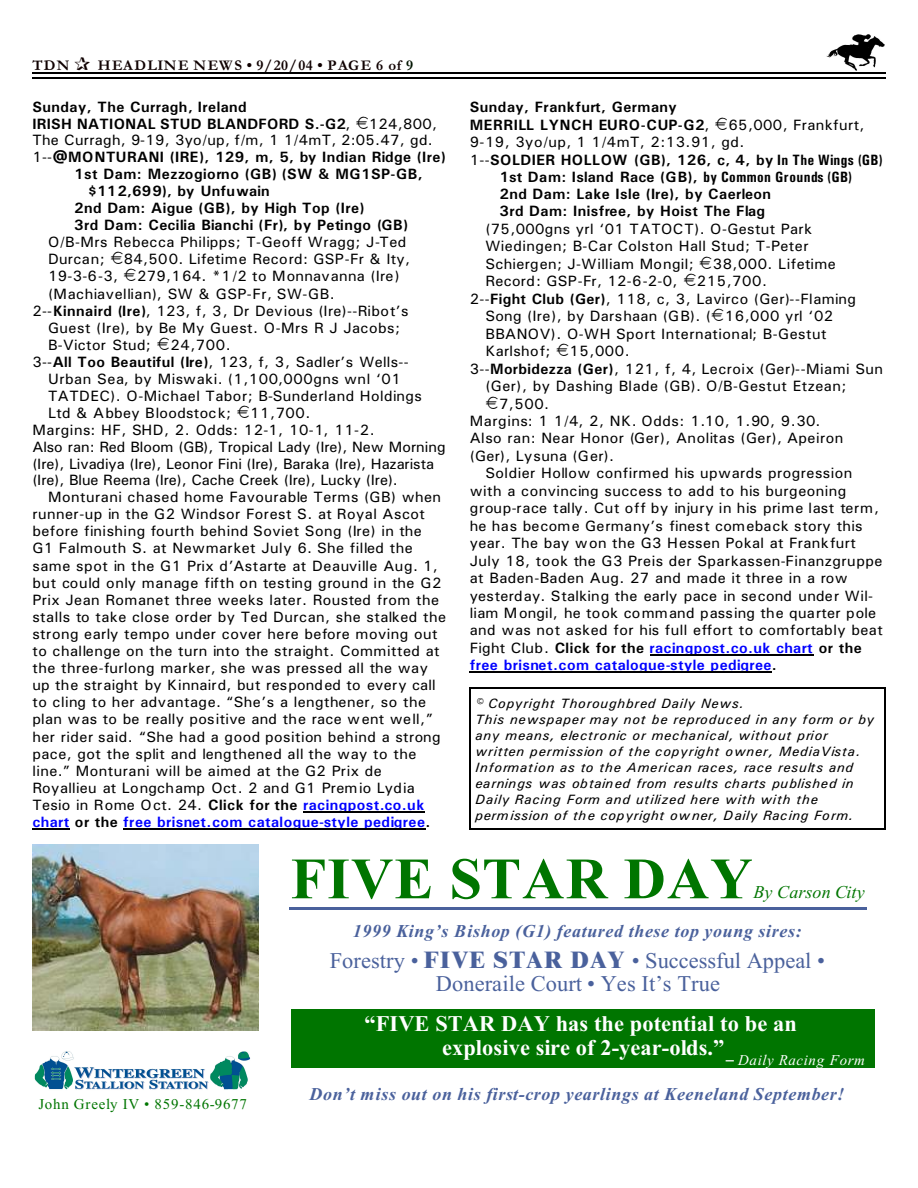
<style>
.page{position:relative;width:918px;height:1188px;background:#fff}
.page>*{position:absolute;margin:0;border:0;box-sizing:border-box;transform-origin:0 0}
.t1{font:700 58.5px "Times New Roman";letter-spacing:.02em;color:#007500}
.t2{font:700 22.35px/23.7px "Times New Roman";letter-spacing:.005em;color:#fff}
.t3{font:22.35px/23.1px "Times New Roman";letter-spacing:.005em;color:#4a619c}
.t4{font:italic 700 18px "Times New Roman";letter-spacing:.035em;color:#4a619c}
.t5{font:italic 18px "Times New Roman";letter-spacing:.005em;color:#007500}
.t6{font:15px/17.1px "Univers";letter-spacing:.03em;color:#000}
.t7{font:700 15px/17.4px "Univers";letter-spacing:.03em;color:#000}
.t8{font:15px/16.6px "Univers";letter-spacing:-.005em;color:#000}
.t9{font:15px "Univers";letter-spacing:.01em;color:#000}
.t10{font:700 15px "Univers";letter-spacing:.03em;color:#00f}
.t11{font:15px "Univers";letter-spacing:.05em;color:#000}
.t12{font:700 15px "Garamond";letter-spacing:.055em;color:#0f0000}
.t13{font:15px "Times New Roman";letter-spacing:.055em;color:#007500}
.t14{font:700 15px "Univers";letter-spacing:.01em;color:#000}
.t15{font:700 15px "Garamond";letter-spacing:.08em;color:#0f0000}
.t16{font:italic 13.5px/16px "Univers";letter-spacing:.06em;color:#000}
.s1{color:#001400}
.s2{font-weight:400}
.s3{font-weight:700}
.s4{font-weight:700;color:#00f}
.s5{font-family:"Univers Condensed"}
.s6{font-weight:400;color:#000}
.s7{color:#000}
</style>
<div class="page">
<img style="left:826px;top:34px;width:59px;height:36px">
<hr style="left:32px;top:72px;width:853px;height:1px;background:#000">
<hr style="left:32px;top:77px;width:853px;height:2px;background:#000">
<div style="left:292px;top:1010px;width:583px;height:58px;background:#007500"></div>
<img style="left:34px;top:1051px;width:217px;height:39px">
<img style="left:32px;top:845px;width:227px;height:186px">
<hr style="left:289px;top:908px;width:577px;height:2px;background:#4a619c">
<hr style="left:470px;top:687px;width:1px;height:143px;background:#000">
<hr style="left:884px;top:687px;width:1px;height:143px;background:#000">
<hr style="left:470px;top:687px;width:415px;height:2px;background:#000">
<hr style="left:470px;top:828px;width:415px;height:2px;background:#000">
<hr style="left:303px;top:812px;width:122px;height:1px;background:#000">
<hr style="left:32px;top:828px;width:38px;height:2px;background:#000">
<hr style="left:123px;top:828px;width:302px;height:2px;background:#000">
<hr style="left:650px;top:655px;width:164px;height:1px;background:#000">
<hr style="left:470px;top:672px;width:302px;height:1px;background:#000">
<p class="t15" style="left:32px;top:60px;width:39px">TDN</p>
<p class="t12" style="left:98px;top:60px;width:317px">HEADLINE NEWS • 9/20/04 • PAGE 6 of <span class="s1">9</span></p>
<p class="t7" style="left:32px;top:100px;width:216px">Sunday, The Curragh, Ireland</p>
<p class="t7" style="left:32px;top:116px;width:406px">IRISH NATIONAL STUD BLANDFORD S.-G2<span class="s2">, 124,800,</span></p>
<p class="t6" style="left:32px;top:133px;width:402px">The Curragh, 9-19, 3yo/up, f/m, 1 1/4mT, 2:05.47, gd.</p>
<p class="t7" style="left:32px;top:150px;width:415px"><span class="s2">1--</span>@MONTURANI (IRE), 129, m, 5, by Indian Ridge (Ire)</p>
<p class="t7" style="left:74px;top:167px;width:350px">1st Dam: Mezzogiorno (GB) (SW &amp; MG1SP-GB,</p>
<p class="t14" style="left:88px;top:186px;width:184px">$112,699), by Unfuwain</p>
<p class="t7" style="left:74px;top:201px;width:292px">2nd Dam: Aigue (GB), by High Top (Ire)</p>
<p class="t7" style="left:74px;top:218px;width:335px">3rd Dam: Cecilia Bianchi (Fr), by Petingo (GB)</p>
<p class="t6" style="left:48px;top:235px;width:360px">O/B-Mrs Rebecca Philipps; T-Geoff Wragg; J-Ted<br>Durcan;</p>
<p class="t6" style="left:124px;top:252px;width:288px">84,500. Lifetime Record: GSP-Fr &amp; Ity,</p>
<p class="t6" style="left:48px;top:269px;width:71px">19-3-6-3,</p>
<p class="t6" style="left:137px;top:269px;width:264px">279,164. *1/2 to Monnavanna (Ire)</p>
<p class="t6" style="left:48px;top:286px;width:288px">(Machiavellian), SW &amp; GSP-Fr, SW-GB.</p>
<p class="t6" style="left:32px;top:303px;width:378px">2--<span class="s3">Kinnaird (Ire)</span>, 123, f, 3, Dr Devious (Ire)--Ribot’s</p>
<p class="t6" style="left:48px;top:320px;width:353px">Guest (Ire), by Be My Guest. O-Mrs R J Jacobs;</p>
<p class="t6" style="left:48px;top:337px;width:104px">B-Victor Stud;</p>
<p class="t6" style="left:170px;top:337px;width:62px">24,700.</p>
<p class="t6" style="left:32px;top:355px;width:378px">3--<span class="s3">All Too Beautiful (Ire)</span>, 123, f, 3, Sadler’s Wells--</p>
<p class="t6" style="left:48px;top:372px;width:354px">Urban Sea, by Miswaki. (1,100,000gns wnl ‘01</p>
<p class="t6" style="left:48px;top:389px;width:375px">TATDEC). O-Michael Tabor; B-Sunderland Holdings</p>
<p class="t6" style="left:48px;top:406px;width:184px">Ltd &amp; Abbey Bloodstock;</p>
<p class="t8" style="left:32px;top:406px;width:415px;text-indent:218px">11,700.<br>Margins: HF, SHD, 2. Odds: 12-1, 10-1, 11-2.<br>Also ran: Red Bloom (GB), Tropical Lady (Ire), New Morning (Ire), Livadiya (Ire), Leonor Fini (Ire), Baraka (Ire), Hazarista (Ire), Blue Reema (Ire), Cache Creek (Ire), Lucky (Ire).</p>
<p class="t6" style="left:32px;top:490px;width:415px;text-indent:16px">Monturani chased home Favourable Terms (GB) when runner-up in the G2 Windsor Forest S. at Royal Ascot before finishing fourth behind Soviet Song (Ire) in the G1 Falmouth S. at Newmarket July 6. She filled the same spot in the G1 Prix d’Astarte at Deauville Aug. 1, but could only manage fifth on testing ground in the G2<br>Prix Jean Romanet three weeks later. Rousted from the stalls to take close order by Ted Durcan, she stalked the strong early tempo under cover here before moving out to challenge on the turn into the straight. Committed at the three-furlong marker, she was pressed all the way up the straight by Kinnaird, but responded to every call to cling to her advantage. “She’s a lengthener, so the plan was to be really positive and the race went well,” her rider said. “She had a good position behind a strong pace, got the split and lengthened all the way to the line.” Monturani will be aimed at the G2 Prix de Royallieu at Longchamp Oct. 2 and G1 Premio Lydia Tesio in Rome Oct. 24. <span class="s3">Click for the</span> <span class="s4">racingpost.co.uk chart</span> <span class="s3">or the</span> <span class="s4">free brisnet.com catalogue-style pedigree</span><span class="s3">.</span></p>
<p class="t7" style="left:470px;top:100px;width:241px">Sunday, Frankfurt, Germany<br>MERRILL LYNCH EURO-CUP-G2<span class="s2">,</span></p>
<p class="t6" style="left:729px;top:117px;width:138px">65,000, Frankfurt,</p>
<p class="t6" style="left:470px;top:135px;width:276px">9-19, 3yo/up, 1 1/4mT, 2:13.91, gd.</p>
<p class="t7" style="left:470px;top:152px;width:414px"><span class="s2">1--</span>SOLDIER HOLLOW (GB), 126, c, 4, by <span class="s5">In The Wings (GB)</span></p>
<p class="t7" style="left:500px;top:169px;width:354px">1st Dam: Island Race (GB), <span class="s5">by Common Grounds (GB)</span></p>
<p class="t7" style="left:500px;top:187px;width:273px">2nd Dam: Lake Isle (Ire), by Caerleon</p>
<p class="t7" style="left:500px;top:204px;width:267px">3rd Dam: Inisfree, by Hoist The Flag</p>
<p class="t6" style="left:485px;top:221px;width:328px">(75,000gns yrl ‘01 TATOCT). O-Gestut Park<br>Wiedingen; B-Car Colston Hall Stud; T-Peter<br>Schiergen; J-William Mongil;</p>
<p class="t6" style="left:713px;top:256px;width:125px">38,000. Lifetime</p>
<p class="t6" style="left:485px;top:274px;width:194px">Record: GSP-Fr, 12-6-2-0,</p>
<p class="t6" style="left:697px;top:274px;width:72px">215,700.</p>
<p class="t6" style="left:470px;top:291px;width:388px">2--<span class="s3">Fight Club (Ger)</span>, 118, c, 3, Lavirco (Ger)--Flaming</p>
<p class="t6" style="left:485px;top:309px;width:349px">Song (Ire), by Darshaan (GB). ( 16,000 yrl ‘02</p>
<p class="t6" style="left:485px;top:326px;width:343px">BBANOV). O-WH Sport International; B-Gestut</p>
<p class="t6" style="left:485px;top:344px;width:67px">Karlshof;</p>
<p class="t6" style="left:570px;top:344px;width:62px">15,000.</p>
<p class="t6" style="left:470px;top:361px;width:415px">3--<span class="s3">Morbidezza (Ger)</span>, 121, f, 4, Lecroix (Ger)--Miami Sun</p>
<p class="t6" style="left:485px;top:379px;width:362px">(Ger), by Dashing Blade (GB). O/B-Gestut Etzean;</p>
<p class="t6" style="left:499px;top:396px;width:52px">7,500.</p>
<p class="t6" style="left:470px;top:414px;width:352px">Margins: 1 1/4, 2, NK. Odds: 1.10, 1.90, 9.30.</p>
<p class="t6" style="left:470px;top:431px;width:375px">Also ran: Near Honor (Ger), Anolitas (Ger), Apeiron</p>
<p class="t6" style="left:470px;top:449px;width:146px">(Ger), Lysuna (Ger).</p>
<p class="t6" style="left:485px;top:466px;width:369px">Soldier Hollow confirmed his upwards progression</p>
<p class="t6" style="left:470px;top:483px;width:378px">with a convincing success to add to his burgeoning</p>
<p class="t11" style="left:470px;top:503px;width:411px">group-race tally. Cut off by injury in his prime last term,</p>
<p class="t9" style="left:470px;top:520px;width:394px">he has become Germany’s finest comeback story this</p>
<p class="t6" style="left:470px;top:536px;width:388px">year. The bay won the G3 Hessen Pokal at Frankfurt</p>
<p class="t6" style="left:470px;top:553px;width:414px">July 18, took the G3 Preis der Sparkassen-Finanzgruppe</p>
<p class="t6" style="left:470px;top:571px;width:379px">at Baden-Baden Aug. 27 and made it three in a row</p>
<p class="t9" style="left:470px;top:590px;width:405px">yesterday. Stalking the early pace in second under Wil-</p>
<p class="t9" style="left:470px;top:608px;width:408px">liam Mongil, he took command passing the quarter pole</p>
<p class="t6" style="left:470px;top:623px;width:415px">and was not asked for his full effort to comfortably beat</p>
<p class="t10" style="left:470px;top:643px;width:394px"><span class="s6">Fight Club.</span> <span class="s7">Click for the</span> racingpost.co.uk chart <span class="s7">or the</span></p>
<p class="t10" style="left:470px;top:660px;width:309px">free brisnet.com catalogue-style pedigree<span class="s7">.</span></p>
<p class="t16" style="left:476px;top:696px;width:400px">© Copyright Thoroughbred Daily News.<br>This newspaper may not be reproduced in any form or by any means, electronic or mechanical, without prior written permission of the copyright owner, MediaVista.<br>Information as to the American races, race results and earnings was obtained from results charts published in Daily Racing Form and utilized here with with the permission of the copyright owner, Daily Racing Form.</p>
<h1 class="t1" style="left:291px;top:859px;width:464px">FIVE STAR DAY</h1>
<p class="t5" style="left:754px;top:886px;width:113px">By Carson City</p>
<p class="t4" style="left:353px;top:925px;width:450px">1999 King’s Bishop (G1) featured these top young sires:</p>
<h2 class="t3" style="left:330px;top:951px;width:90px">Forestry •</h2>
<h2 class="t3" style="left:436px;top:951px;width:391px;text-indent:196px">• Successful Appeal •<br>Doneraile Court • Yes It’s True</h2>
<p class="t13" style="left:38px;top:1098px;width:210px">John Greely IV • 859-846-9677</p>
<h2 class="t2" style="left:442px;top:1014px;width:424px;text-indent:-78px">“FIVE STAR DAY has the potential to be an explosive sire of 2-year-olds.” <sub>Daily</sub> <sub>Racing</sub> <sub>Form</sub></h2>
<p class="t4" style="left:310px;top:1088px;width:537px">Don’t miss out on his first-crop yearlings at Keeneland September!</p>
</div>
